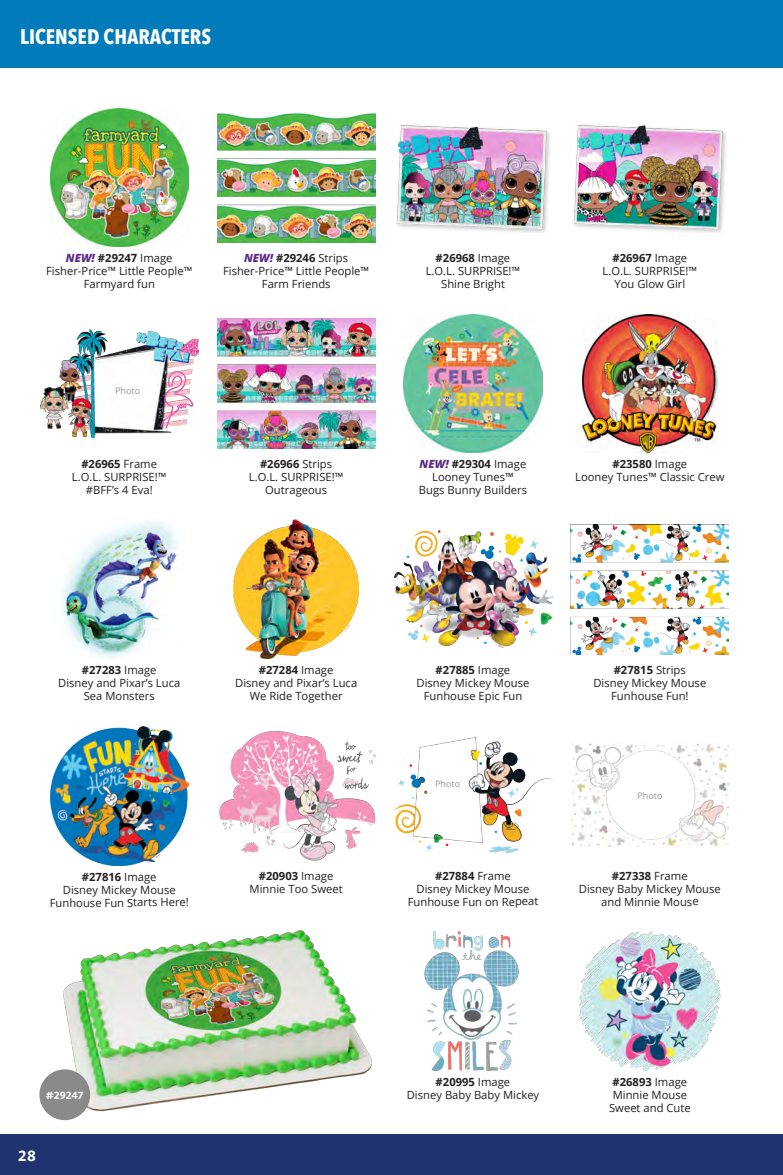
<style>
.page{position:relative;width:783px;height:1175px;background:#fff}
.page>*{position:absolute;margin:0;border:0;box-sizing:border-box;transform-origin:0 0}
.t1{font:700 21px "Avenir Next Condensed";color:#fff}
.t2{font:600 15px "Ideal Sans";color:#fff}
.Product_Details{font:11.25px/12.8px "Open Sans";letter-spacing:-.005em;color:#231f20;text-align:center}
.Product_Details-2{font:700 11.25px "Open Sans";letter-spacing:-.005em;color:#231f20}
.Number_Category{font:600 10.5px "Ideal Sans";letter-spacing:-.005em;color:#fff}
.Listing_Licensed{font:9px "Open Sans";color:#939598}
.s1{font-weight:800;font-style:italic;color:#5a2d87}
.s2{font-weight:400}
</style>
<div class="page">
<div style="left:0;top:0;width:783px;height:67px;background:#017bb9"></div>
<div style="left:0;top:1134px;width:783px;height:40px;background:#1e3370"></div>
<img style="left:217px;top:112px;width:158px;height:130px">
<img style="left:40px;top:329px;width:158px;height:108px">
<img style="left:60px;top:522px;width:119px;height:136px">
<img style="left:571px;top:524px;width:158px;height:130px">
<img style="left:50px;top:108px;width:139px;height:139px">
<img style="left:217px;top:318px;width:158px;height:130px">
<img style="left:234px;top:520px;width:125px;height:138px">
<img style="left:219px;top:731px;width:156px;height:129px">
<img style="left:397px;top:125px;width:153px;height:108px">
<img style="left:404px;top:314px;width:138px;height:139px">
<img style="left:50px;top:727px;width:139px;height:135px">
<img style="left:394px;top:738px;width:158px;height:114px">
<img style="left:425px;top:932px;width:94px;height:138px">
<img style="left:574px;top:125px;width:152px;height:108px">
<img style="left:583px;top:314px;width:134px;height:139px">
<img style="left:394px;top:531px;width:158px;height:117px">
<img style="left:571px;top:743px;width:158px;height:104px">
<img style="left:580px;top:932px;width:140px;height:138px">
<img style="left:63px;top:862px;width:309px;height:259px">
<div style="left:39px;top:1069px;width:51px;height:51px;background:#8a8a8a;border-radius:50%"></div>
<h1 class="t1" style="left:20px;top:24px;width:192px">LICENSED CHARACTERS</h1>
<p class="Product_Details-2" style="left:66px;top:250px;width:108px"><span class="s1">NEW!</span> #29247 <span class="s2">Image</span></p>
<p class="Product_Details" style="left:46px;top:264px;width:148px">Fisher-Price™ Little People™<br>Farmyard fun</p>
<p class="Product_Details-2" style="left:244px;top:250px;width:106px"><span class="s1">NEW!</span> #29246 <span class="s2">Strips</span></p>
<p class="Product_Details" style="left:223px;top:264px;width:148px">Fisher-Price™ Little People™<br>Farm Friends</p>
<p class="Listing_Licensed" style="left:115px;top:384px;width:26px">Photo</p>
<p class="Product_Details-2" style="left:81px;top:456px;width:77px">#26965 <span class="s2">Frame</span></p>
<p class="Product_Details" style="left:72px;top:470px;width:96px">L.O.L. SURPRISE!™ #BFF’s 4 Eva!</p>
<p class="Product_Details-2" style="left:260px;top:456px;width:74px">#26966 <span class="s2">Strips</span></p>
<p class="Product_Details" style="left:249px;top:470px;width:96px">L.O.L. SURPRISE!™<br>Outrageous</p>
<p class="Product_Details-2" style="left:436px;top:250px;width:76px">#26968 <span class="s2">Image</span></p>
<p class="Product_Details" style="left:426px;top:264px;width:96px">L.O.L. SURPRISE!™<br>Shine Bright</p>
<p class="Product_Details-2" style="left:613px;top:250px;width:76px">#26967 <span class="s2">Image</span></p>
<p class="Product_Details" style="left:603px;top:264px;width:96px">L.O.L. SURPRISE!™<br>You Glow Girl</p>
<p class="Product_Details-2" style="left:420px;top:456px;width:108px"><span class="s1">NEW!</span> #29304 <span class="s2">Image</span></p>
<p class="Product_Details" style="left:419px;top:470px;width:110px">Looney Tunes™<br>Bugs Bunny Builders</p>
<p class="Product_Details-2" style="left:613px;top:456px;width:76px">#23580 <span class="s2">Image</span></p>
<p class="Product_Details" style="left:575px;top:470px;width:151px">Looney Tunes™ Classic Crew</p>
<p class="Product_Details-2" style="left:82px;top:662px;width:76px">#27283 <span class="s2">Image</span></p>
<p class="Product_Details" style="left:58px;top:676px;width:124px">Disney and Pixar’s Luca<br>Sea Monsters</p>
<p class="Product_Details-2" style="left:259px;top:662px;width:76px">#27284 <span class="s2">Image</span></p>
<p class="Product_Details" style="left:235px;top:676px;width:124px">Disney and Pixar’s Luca<br>We Ride Together</p>
<p class="Product_Details-2" style="left:82px;top:869px;width:76px">#27816 <span class="s2">Image</span></p>
<p class="Product_Details" style="left:50px;top:883px;width:141px">Disney Mickey Mouse<br>Funhouse Fun Starts Here!</p>
<p class="Product_Details-2" style="left:259px;top:868px;width:76px">#20903 <span class="s2">Image</span></p>
<p class="Product_Details" style="left:250px;top:882px;width:95px">Minnie Too Sweet</p>
<p class="Product_Details-2" style="left:436px;top:662px;width:76px">#27885 <span class="s2">Image</span></p>
<p class="Product_Details" style="left:417px;top:676px;width:115px">Disney Mickey Mouse<br>Funhouse Epic Fun</p>
<p class="Listing_Licensed" style="left:435px;top:778px;width:26px">Photo</p>
<p class="Product_Details-2" style="left:435px;top:868px;width:77px">#27884 <span class="s2">Frame</span></p>
<p class="Product_Details" style="left:408px;top:882px;width:132px">Disney Mickey Mouse<br>Funhouse Fun on Repeat</p>
<p class="Product_Details-2" style="left:614px;top:662px;width:74px">#27815 <span class="s2">Strips</span></p>
<p class="Product_Details" style="left:593px;top:676px;width:115px">Disney Mickey Mouse<br>Funhouse Fun!</p>
<p class="Listing_Licensed" style="left:637px;top:789px;width:26px">Photo</p>
<p class="Product_Details-2" style="left:612px;top:868px;width:77px">#27338 <span class="s2">Frame</span></p>
<p class="Product_Details" style="left:579px;top:882px;width:144px">Disney Baby Mickey Mouse and Minnie Mouse</p>
<p class="Number_Category" style="left:46px;top:1087px;width:39px">#29247</p>
<h2 class="t2" style="left:18px;top:1143px;width:19px">28</h2>
<p class="Product_Details-2" style="left:436px;top:1074px;width:76px">#20995 <span class="s2">Image</span></p>
<p class="Product_Details" style="left:407px;top:1088px;width:134px">Disney Baby Baby Mickey</p>
<p class="Product_Details-2" style="left:613px;top:1074px;width:76px">#26893 <span class="s2">Image</span></p>
<p class="Product_Details" style="left:609px;top:1088px;width:83px">Minnie Mouse<br>Sweet and Cute</p>
</div>
